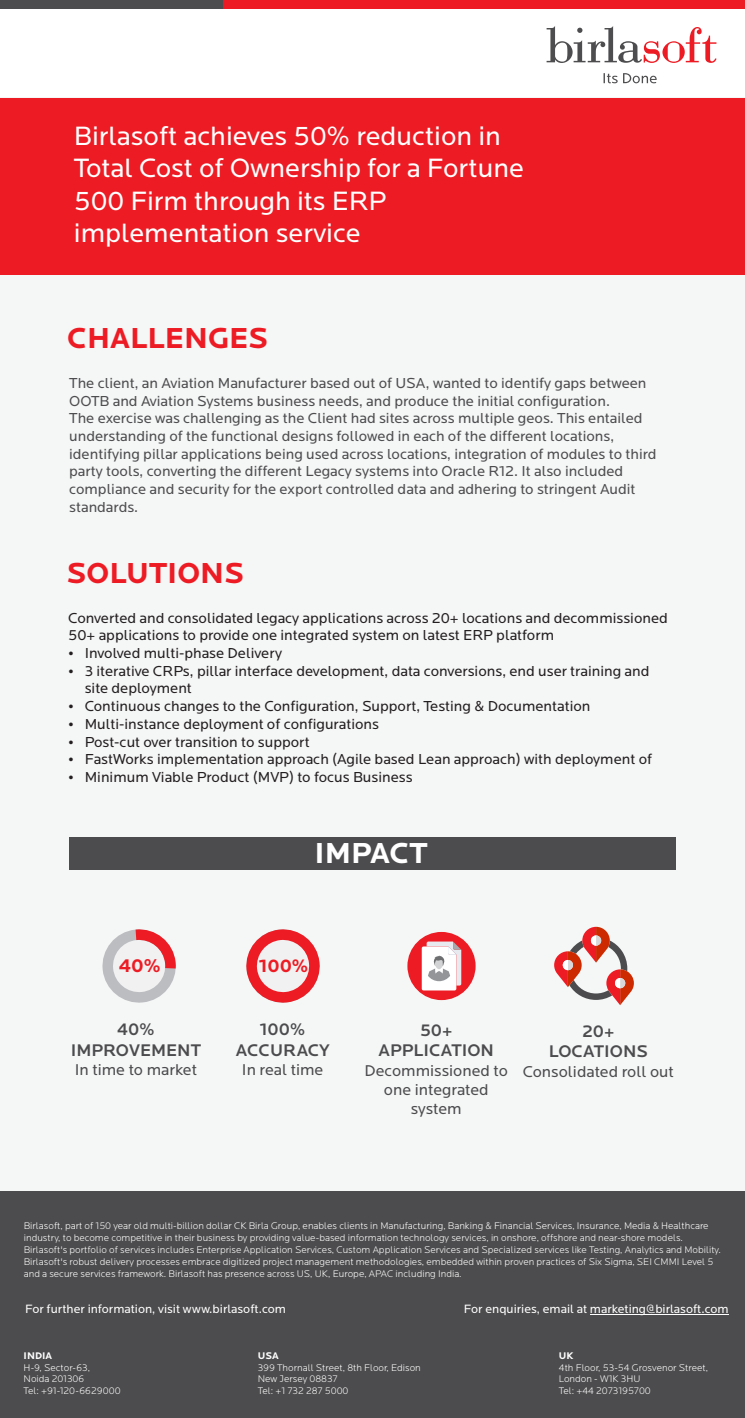
<style>
.page{position:relative;width:745px;height:1418px;background:#fff}
.page>*{position:absolute;margin:0;border:0;box-sizing:border-box;transform-origin:0 0}
.t1{font:700 30px "Locator";color:#ed1c24}
.t2{font:700 30px "Locator";color:#fff}
.t3{font:27.5px/32.5px "Locator";color:#fff}
.t4{font:700 19.25px "Locator";color:#ed1c24}
.t5{font:700 18.75px "Locator";color:#ed1c24}
.t6{font:500 17.5px/20.6px "Locator";color:#4c4c4e;text-align:center}
.t7{font:16.25px/19.2px "Locator";color:#4c4c4e;text-align:center}
.t8{font:15px/17.8px "Locator";color:#4d4d4f}
.t9{font:15px/17.8px "Locator";color:#231f20}
.t10{font:12.5px "Locator";color:#fff}
.t11{font:300 10px/11.9px "Locator";color:#fff}
.t12{font:700 10px "Locator";color:#fff}
</style>
<div class="page">
<div style="left:0;top:98px;width:744px;height:1319px;background:#f5f6f6"></div>
<div style="left:69px;top:837px;width:606px;height:32px;background:#4c4c4e"></div>
<div style="left:222px;top:0;width:522px;height:8px;background:#ed1c24"></div>
<div style="left:0;top:0;width:222px;height:8px;background:#4d4d4f"></div>
<svg style="left:546px;top:26px;width:170px;height:37px"></svg>
<svg style="left:603px;top:73px;width:53px;height:10px"></svg>
<div style="left:0;top:98px;width:744px;height:176px;background:#ed1c24"></div>
<svg style="left:97px;top:869px;width:86px;height:134px"></svg>
<svg style="left:238px;top:869px;width:89px;height:134px"></svg>
<div style="left:0;top:1191px;width:744px;height:226px;background:#4c4c4e"></div>
<hr style="left:589px;top:1314px;width:139px;height:1px;background:#fff">
<div style="left:407px;top:932px;width:68px;height:68px;background:#ed1c24;border-radius:50%"></div>
<svg style="left:421px;top:941px;width:40px;height:49px"></svg>
<svg style="left:554px;top:926px;width:79px;height:79px"></svg>
<h2 class="t3" style="left:74px;top:121px;width:451px">Birlasoft achieves 50% reduction in<br>Total Cost of Ownership for a Fortune<br>500 Firm through its ERP implementation service</h2>
<h1 class="t1" style="left:67px;top:326px;width:202px">CHALLENGES</h1>
<p class="t8" style="left:69px;top:375px;width:588px">The client, an Aviation Manufacturer based out of USA, wanted to identify gaps between OOTB and Aviation Systems business needs, and produce the initial configuration.<br>The exercise was challenging as the Client had sites across multiple geos. This entailed understanding of the functional designs followed in each of the different locations, identifying pillar applications being used across locations, integration of modules to third party tools, converting the different Legacy systems into Oracle R12. It also included compliance and security for the export controlled data and adhering to stringent Audit standards.</p>
<h1 class="t1" style="left:67px;top:560px;width:179px">SOLUTIONS</h1>
<h3 class="t9" style="left:68px;top:610px;width:600px">Converted and consolidated legacy applications across 20+ locations and decommissioned<br>50+ applications to provide one integrated system on latest ERP platform</h3>
<h3 class="t9" style="left:68px;top:645px;width:215px">• Involved multi-phase Delivery</h3>
<h3 class="t9" style="left:85px;top:663px;width:566px;text-indent:-16px">• 3 iterative CRPs, pillar interface development, data conversions, end user training and site deployment</h3>
<h3 class="t9" style="left:68px;top:698px;width:523px">• Continuous changes to the Configuration, Support, Testing &amp; Documentation</h3>
<h3 class="t9" style="left:68px;top:716px;width:312px">• Multi-instance deployment of configurations</h3>
<h3 class="t9" style="left:68px;top:734px;width:243px">• Post-cut over transition to support</h3>
<h3 class="t9" style="left:68px;top:751px;width:585px">• FastWorks implementation approach (Agile based Lean approach) with deployment of</h3>
<h3 class="t9" style="left:68px;top:769px;width:346px">• Minimum Viable Product (MVP) to focus Business</h3>
<h1 class="t2" style="left:314px;top:841px;width:115px">IMPACT</h1>
<h3 class="t4" style="left:119px;top:958px;width:44px">40%</h3>
<h3 class="t5" style="left:258px;top:958px;width:51px">100%</h3>
<h3 class="t6" style="left:71px;top:1020px;width:132px">40%<br>IMPROVEMENT</h3>
<h3 class="t7" style="left:75px;top:1061px;width:124px">In time to market</h3>
<h3 class="t6" style="left:235px;top:1020px;width:95px">100%<br>ACCURACY</h3>
<h3 class="t7" style="left:242px;top:1061px;width:83px">In real time</h3>
<h3 class="t6" style="left:378px;top:1021px;width:117px">50+<br>APPLICATION</h3>
<h3 class="t7" style="left:364px;top:1062px;width:145px">Decommissioned to one integrated system</h3>
<h3 class="t6" style="left:548px;top:1021px;width:100px">20+<br>LOCATIONS</h3>
<h3 class="t7" style="left:522px;top:1063px;width:152px">Consolidated roll out</h3>
<p class="t11" style="left:24px;top:1220px;width:698px">Birlasoft, part of 150 year old multi-billion dollar CK Birla Group, enables clients in Manufacturing, Banking &amp; Financial Services, Insurance, Media &amp; Healthcare industry, to become competitive in their business by providing value-based information technology services, in onshore, offshore and near-shore models.<br>Birlasoft's portfolio of services includes Enterprise Application Services, Custom Application Services and Specialized services like Testing, Analytics and Mobility.<br>Birlasoft's robust delivery processes embrace digitized project management methodologies, embedded within proven practices of Six Sigma, SEI CMMI Level 5 and a secure services framework. Birlasoft has presence across US, UK, Europe, APAC including India.</p>
<p class="t10" style="left:25px;top:1303px;width:262px">For further information, visit www.birlasoft.com</p>
<p class="t10" style="left:463px;top:1303px;width:266px">For enquiries, email at marketing@birlasoft.com</p>
<p class="t12" style="left:24px;top:1351px;width:30px">INDIA</p>
<p class="t11" style="left:24px;top:1361px;width:98px">H-9, Sector-63,<br>Noida 201306<br>Tel: +91-120-6629000</p>
<p class="t12" style="left:558px;top:1351px;width:16px">UK</p>
<p class="t11" style="left:558px;top:1361px;width:151px">4th Floor, 53-54 Grosvenor Street,<br>London - W1K 3HU<br>Tel: +44 2073195700</p>
<p class="t12" style="left:258px;top:1351px;width:22px">USA</p>
<p class="t11" style="left:258px;top:1362px;width:164px">399 Thornall Street, 8th Floor, Edison<br>New Jersey 08837<br>Tel: +1 732 287 5000</p>
</div>
